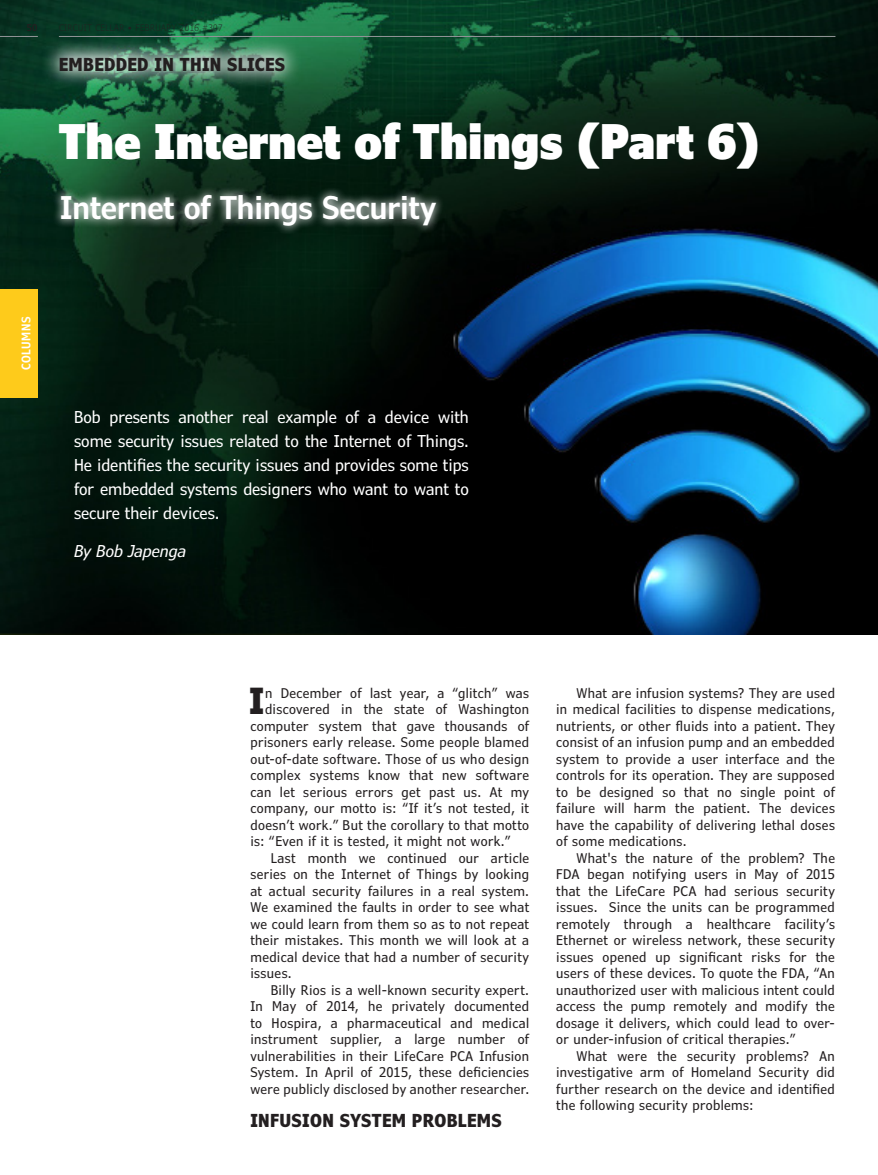
<style>
.page{position:relative;width:878px;height:1175px;background:#fff}
.page>*{position:absolute;margin:0;border:0;box-sizing:border-box;transform-origin:0 0}
.Article_Title{font:900 condensed 48px "Verdana Pro";color:#fff}
.Drop_Cap{font:700 condensed 36.15px "Verdana Pro";color:#231f20}
.Article_Subtitle{font:600 condensed 31.5px "Verdana Pro";color:#fff}
.Section_Header{font:700 condensed 18px "Verdana Pro";letter-spacing:.02em;color:#231f20}
.COLUMN_Header_Left{font:700 condensed 18px "Verdana Pro";letter-spacing:.02em;color:#231f20}
.Article_Preview{font:condensed 16.5px/24px "Verdana Pro";color:#fff;text-align:justify}
.Author{font:italic condensed 16.5px "Verdana Pro";color:#fff}
.Body_Copy{font:condensed 13.5px/16.5px "Verdana Pro";letter-spacing:.025em;color:#231f20;text-align:justify}
.Drop_Cap-2{font:condensed 13.5px "Verdana Pro";letter-spacing:.03em;color:#231f20}
.Category_Header{font:600 condensed 12px "Verdana Pro";letter-spacing:.05em;color:#fff}
.Pg{font:600 condensed 9.45px "Verdana Pro";color:#231f20}
</style>
<div class="page">
<img style="left:0;top:0;width:878px;height:635px">
<hr style="left:0;top:36px;width:38px;height:1px;background:#939598">
<hr style="left:59px;top:36px;width:776px;height:1px;background:#939598">
<div style="left:0;top:289px;width:38px;height:108px;background:#fecb1b"></div>
<svg style="left:41px;top:38px;width:261px;height:52px;background:#4c8167"></svg>
<div style="left:52px;top:186px;width:393px;height:49px;background:#fff;opacity:.89"></div>
<p class="Pg" style="left:27px;top:21px;width:12px">50</p>
<p class="COLUMN_Header_Left" style="left:59px;top:52px;width:228px">EMBEDDED IN THIN SLICES</p>
<p class="Article_Title" style="left:59px;top:108px;width:702px">The Internet of Things (Part 6)</p>
<p class="Article_Subtitle" style="left:60px;top:187px;width:377px">Internet of Things Security</p>
<p class="Category_Header" style="left:18px;top:370px;width:55px;rotate:-90deg">COLUMNS</p>
<p class="Article_Preview" style="left:74px;top:405px;width:396px">Bob presents another real example of a device with some security issues related to the Internet of Things.<br>He identifies the security issues and provides some tips for embedded systems designers who want to want to secure their devices.</p>
<p class="Author" style="left:74px;top:540px;width:114px">By Bob Japenga</p>
<p class="Drop_Cap" style="left:249px;top:676px;width:17px">I</p>
<p class="Drop_Cap-2" style="left:265px;top:684px;width:265px">n December of last year, a “glitch” was</p>
<p class="Drop_Cap-2" style="left:265px;top:700px;width:265px">discovered in the state of Washington</p>
<p class="Drop_Cap-2" style="left:250px;top:717px;width:280px">computer system that gave thousands of</p>
<p class="Drop_Cap-2" style="left:250px;top:733px;width:280px">prisoners early release. Some people blamed</p>
<p class="Drop_Cap-2" style="left:250px;top:750px;width:280px">out-of-date software. Those of us who design</p>
<p class="Drop_Cap-2" style="left:250px;top:766px;width:280px">complex systems know that new software</p>
<p class="Drop_Cap-2" style="left:250px;top:783px;width:280px">can let serious errors get past us. At my</p>
<p class="Drop_Cap-2" style="left:250px;top:799px;width:280px">company, our motto is: “If it’s not tested, it</p>
<p class="Drop_Cap-2" style="left:250px;top:816px;width:280px">doesn’t work.” But the corollary to that motto</p>
<p class="Drop_Cap-2" style="left:250px;top:832px;width:261px">is: “Even if it is tested, it might not work.”</p>
<p class="Body_Copy" style="left:250px;top:850px;width:280px;text-indent:20px">Last month we continued our article series on the Internet of Things by looking at actual security failures in a real system.<br>We examined the faults in order to see what we could learn from them so as to not repeat their mistakes. This month we will look at a medical device that had a number of security issues.</p>
<p class="Body_Copy" style="left:250px;top:982px;width:280px;text-indent:20px">Billy Rios is a well-known security expert.<br>In May of 2014, he privately documented to Hospira, a pharmaceutical and medical instrument supplier, a large number of vulnerabilities in their LifeCare PCA Infusion System. In April of 2015, these deficiencies were publicly disclosed by another researcher.</p>
<p class="Section_Header" style="left:250px;top:1108px;width:253px">INFUSION SYSTEM PROBLEMS</p>
<p class="Body_Copy" style="left:556px;top:685px;width:280px;text-indent:20px">What are infusion systems? They are used in medical facilities to dispense medications, nutrients, or other fluids into a patient. They consist of an infusion pump and an embedded system to provide a user interface and the controls for its operation. They are supposed to be designed so that no single point of failure will harm the patient. The devices have the capability of delivering lethal doses of some medications.</p>
<p class="Body_Copy" style="left:556px;top:850px;width:280px;text-indent:20px">What's the nature of the problem? The FDA began notifying users in May of 2015 that the LifeCare PCA had serious security issues. Since the units can be programmed remotely through a healthcare facility’s Ethernet or wireless network, these security issues opened up significant risks for the users of these devices. To quote the FDA, “An unauthorized user with malicious intent could access the pump remotely and modify the dosage it delivers, which could lead to over&shy;or under-infusion of critical therapies.”</p>
<p class="Body_Copy" style="left:556px;top:1048px;width:280px;text-indent:20px">What were the security problems? An investigative arm of Homeland Security did further research on the device and identified the following security problems:</p>
</div>
